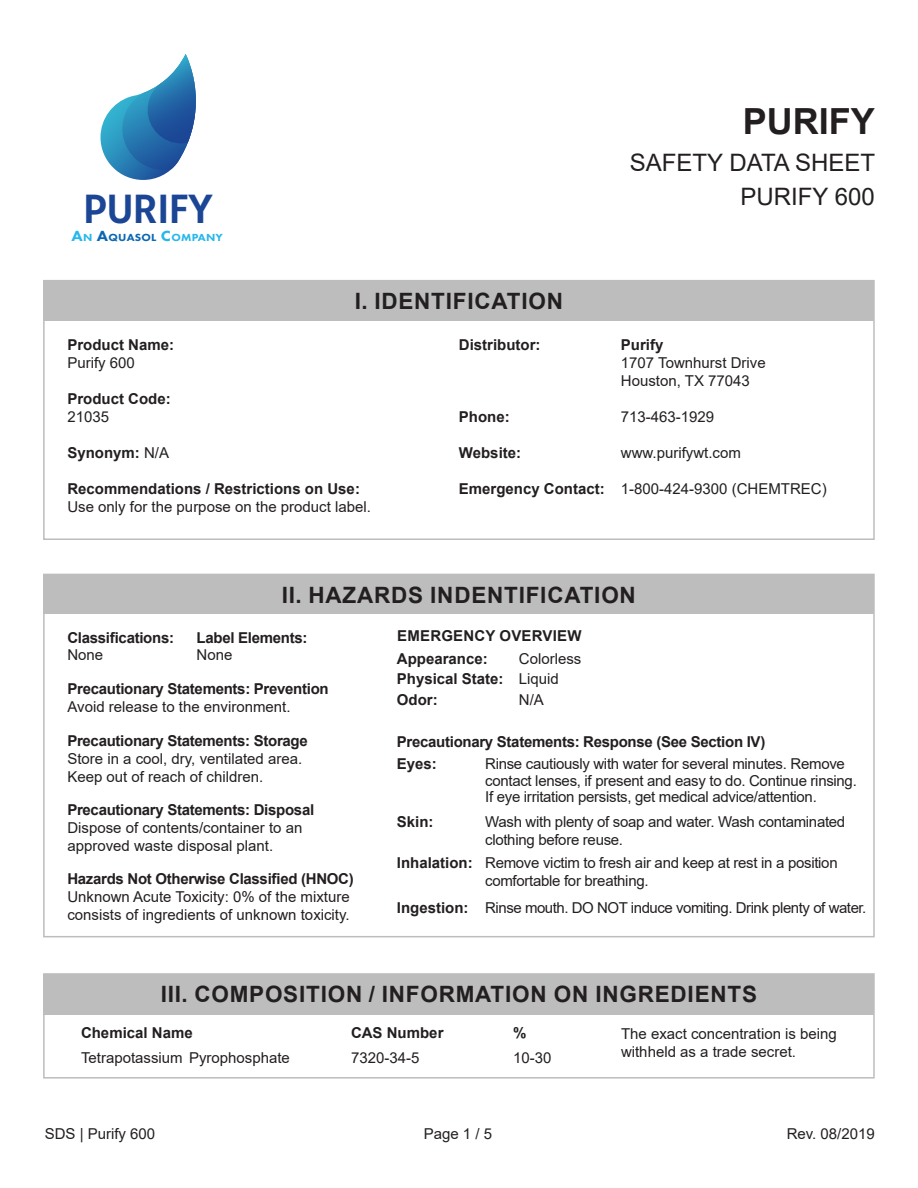
<style>
.page{position:relative;width:918px;height:1188px;background:#fff}
.page>*{position:absolute;margin:0;border:0;box-sizing:border-box;transform-origin:0 0}
.t1{font:600 42px "Ruck Sack";color:#1b4695}
.t2{font:700 36px "Arial";color:#231f20}
.t3{font:24px "Arial";color:#231f20}
.t4{font:700 22.5px "Arial";letter-spacing:.035em;color:#231f20}
.t5{font:15px/18px "Arial";color:#231f20}
.t6{font:15px/16.5px "Arial";letter-spacing:-.02em;color:#231f20}
.t7{font:700 15px "Arial";letter-spacing:-.02em;color:#231f20}
.t8{font:700 15px "Arial";color:#231f20}
.t9{font:15px "Arial";letter-spacing:-.03em;color:#231f20}
.t10{font:700 15px "Arial";letter-spacing:.015em;color:#231f20}
.t11{font:800 10.65px "Futura PT";letter-spacing:.02em;color:#27b7eb;scale:1.1 1}
.s1{font-size:15.3px}
.s2{font-size:15.3px;color:#0b67b2}
.s3{color:#0b67b2}
.s4{font-weight:400}
.s5{font-weight:700}
</style>
<div class="page">
<div style="left:43px;top:280px;width:832px;height:260px;border:2px solid #bdbdbd"></div>
<div style="left:44px;top:281px;width:830px;height:40px;background:#bdbdbd"></div>
<div style="left:44px;top:574px;width:830px;height:40px;background:#bdbdbd"></div>
<div style="left:43px;top:973px;width:832px;height:106px;border:2px solid #bdbdbd"></div>
<div style="left:44px;top:974px;width:830px;height:40px;background:#bdbdbd"></div>
<svg style="left:101px;top:54px;width:95px;height:126px"></svg>
<p class="t1" style="left:84px;top:180px;width:131px">PURIFY</p>
<p class="t11" style="left:71px;top:230px;width:139px"><span class="s1">A</span>N <span class="s2">A</span><span class="s3">QUASOL</span> <span class="s1">C</span>OMPANY</p>
<p class="t4" style="left:355px;top:285px;width:210px">I. IDENTIFICATION</p>
<p class="t2" style="left:743px;top:96px;width:134px">PURIFY</p>
<p class="t3" style="left:630px;top:146px;width:247px">SAFETY DATA SHEET</p>
<p class="t3" style="left:741px;top:180px;width:136px">PURIFY 600</p>
<p class="t8" style="left:67px;top:334px;width:108px">Product Name:</p>
<p class="t5" style="left:67px;top:354px;width:69px">Purify 600</p>
<p class="t8" style="left:67px;top:388px;width:105px">Product Code:</p>
<p class="t5" style="left:67px;top:408px;width:43px">21035</p>
<p class="t8" style="left:67px;top:442px;width:103px">Synonym: <span class="s4">N/A</span></p>
<p class="t8" style="left:67px;top:478px;width:294px">Recommendations / Restrictions on Use:</p>
<p class="t5" style="left:67px;top:498px;width:305px">Use only for the purpose on the product label.</p>
<p class="t8" style="left:459px;top:334px;width:83px">Distributor:</p>
<p class="t7" style="left:621px;top:334px;width:44px">Purify</p>
<p class="t5" style="left:621px;top:354px;width:146px">1707 Townhurst Drive</p>
<p class="t5" style="left:621px;top:372px;width:130px">Houston, TX 77043</p>
<p class="t7" style="left:459px;top:406px;width:52px">Phone:</p>
<p class="t5" style="left:621px;top:408px;width:95px">713-463-1929</p>
<p class="t8" style="left:459px;top:442px;width:64px">Website:</p>
<p class="t5" style="left:621px;top:444px;width:122px">www.purifywt.com</p>
<p class="t5" style="left:459px;top:480px;width:369px"><span class="s5">Emergency Contact:</span> 1-800-424-9300 (CHEMTREC)</p>
<p class="t4" style="left:282px;top:579px;width:355px">II. HAZARDS INDENTIFICATION</p>
<p class="t10" style="left:397px;top:626px;width:186px">EMERGENCY OVERVIEW</p>
<p class="t7" style="left:67px;top:627px;width:108px">Classifications:</p>
<p class="t7" style="left:197px;top:627px;width:112px">Label Elements:</p>
<p class="t5" style="left:197px;top:646px;width:37px">None</p>
<p class="t5" style="left:67px;top:646px;width:37px">None</p>
<p class="t8" style="left:397px;top:648px;width:92px">Appearance:</p>
<p class="t5" style="left:519px;top:650px;width:64px">Colorless</p>
<p class="t8" style="left:397px;top:669px;width:108px">Physical State:</p>
<p class="t5" style="left:519px;top:670px;width:42px">Liquid</p>
<p class="t7" style="left:68px;top:678px;width:263px">Precautionary Statements: Prevention</p>
<p class="t5" style="left:68px;top:698px;width:225px">Avoid release to the environment.</p>
<p class="t7" style="left:67px;top:730px;width:242px">Precautionary Statements: Storage</p>
<p class="t7" style="left:397px;top:731px;width:370px">Precautionary Statements: Response (See Section IV)</p>
<p class="t5" style="left:67px;top:750px;width:236px">Store in a cool, dry, ventilated area.<br>Keep out of reach of children.</p>
<p class="t7" style="left:67px;top:799px;width:248px">Precautionary Statements: Disposal</p>
<p class="t5" style="left:67px;top:819px;width:237px">Dispose of contents/container to an approved waste disposal plant.</p>
<p class="t7" style="left:67px;top:868px;width:288px">Hazards Not Otherwise Classified (HNOC)</p>
<p class="t5" style="left:67px;top:888px;width:284px">Unknown Acute Toxicity: 0% of the mixture consists of ingredients of unknown toxicity.</p>
<p class="t7" style="left:397px;top:689px;width:42px">Odor:</p>
<p class="t5" style="left:519px;top:690px;width:27px">N/A</p>
<p class="t7" style="left:397px;top:753px;width:42px">Eyes:</p>
<p class="t6" style="left:485px;top:756px;width:373px">Rinse cautiously with water for several minutes. Remove contact lenses, if present and easy to do. Continue rinsing.<br>If eye irritation persists, get medical advice/attention.</p>
<p class="t7" style="left:397px;top:811px;width:38px">Skin:</p>
<p class="t6" style="left:485px;top:813px;width:362px;line-height:18px">Wash with plenty of soap and water. Wash contaminated clothing before reuse.</p>
<p class="t6" style="left:485px;top:854px;width:354px;line-height:18px">Remove victim to fresh air and keep at rest in a position comfortable for breathing.</p>
<p class="t9" style="left:485px;top:898px;width:383px">Rinse mouth. DO NOT induce vomiting. Drink plenty of water.</p>
<p class="t8" style="left:397px;top:852px;width:77px">Inhalation:</p>
<p class="t8" style="left:397px;top:897px;width:73px">Ingestion:</p>
<p class="t4" style="left:161px;top:979px;width:598px">III. COMPOSITION / INFORMATION ON INGREDIENTS</p>
<p class="t8" style="left:81px;top:1022px;width:113px">Chemical Name</p>
<p class="t8" style="left:351px;top:1022px;width:94px">CAS Number</p>
<p class="t7" style="left:513px;top:1022px;width:15px">%</p>
<p class="t5" style="left:81px;top:1049px;width:210px">Tetrapotassium Pyrophosphate</p>
<p class="t5" style="left:351px;top:1049px;width:70px">7320-34-5</p>
<p class="t5" style="left:513px;top:1049px;width:40px">10-30</p>
<p class="t5" style="left:621px;top:1025px;width:217px">The exact concentration is being withheld as a trade secret.</p>
<p class="t5" style="left:45px;top:1125px;width:112px">SDS | Purify 600</p>
<p class="t5" style="left:424px;top:1125px;width:70px">Page 1 / 5</p>
<p class="t5" style="left:787px;top:1125px;width:90px">Rev. 08/2019</p>
</div>
